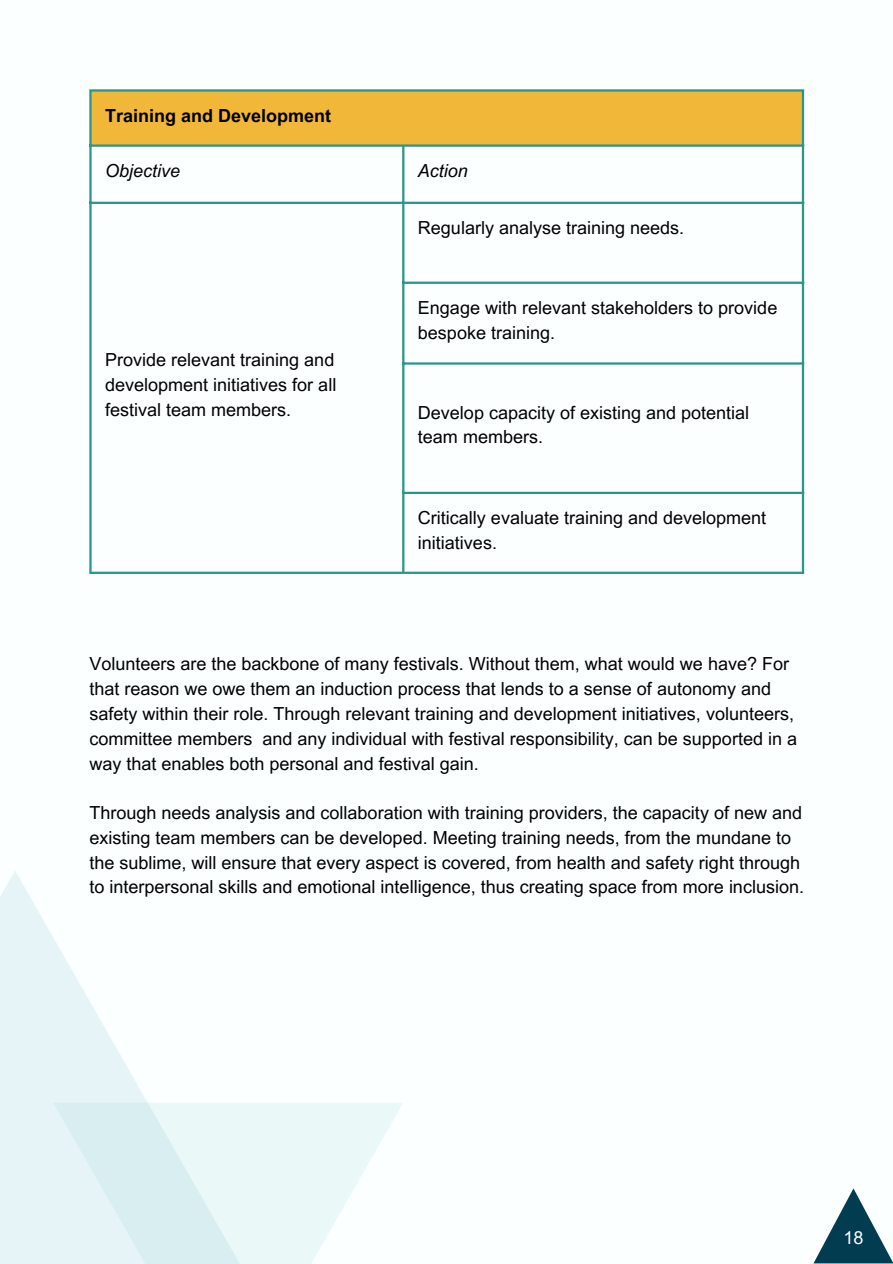
<style>
.page{position:relative;width:893px;height:1264px;background:#fff}
.page>*{position:absolute;margin:0;border:0;box-sizing:border-box;transform-origin:0 0}
.t1{font:18px/24.8px "Arial MT Pro";color:#000}
.t2{font:700 18px "Arial MT Pro";color:#000}
.t3{font:italic 18px "Arial MT Pro";color:#000}
.t4{font:18px "Arial MT Pro";color:#fbffff}
</style>
<div class="page">
<div style="left:0;top:0;width:892px;height:1263px;background:#fbffff"></div>
<div style="left:0;top:870px;width:280px;height:393px;background:linear-gradient(to right,#eaf5f8,#fff)"></div>
<div style="left:53px;top:1102px;width:350px;height:161px;background:linear-gradient(to right,#daeef2,#f5fdfc)"></div>
<div style="left:90px;top:90px;width:713px;height:56px;background:#f1b739"></div>
<hr style="left:89px;top:92px;width:3px;height:479px;background:#2a948e">
<hr style="left:402px;top:147px;width:2px;height:424px;background:#2a948e">
<hr style="left:801px;top:92px;width:3px;height:479px;background:#2a948e">
<hr style="left:89px;top:89px;width:715px;height:3px;background:#2a948e">
<hr style="left:89px;top:144px;width:715px;height:3px;background:#2a948e">
<hr style="left:89px;top:202px;width:715px;height:2px;background:#2a948e">
<hr style="left:402px;top:281px;width:402px;height:3px;background:#2a948e">
<hr style="left:402px;top:362px;width:402px;height:2px;background:#2a948e">
<hr style="left:402px;top:492px;width:402px;height:2px;background:#2a948e">
<hr style="left:89px;top:571px;width:715px;height:3px;background:#2a948e">
<svg style="left:813px;top:1188px;width:79px;height:75px"></svg>
<p class="t2" style="left:105px;top:109px;width:228px">Training and Development</p>
<p class="t3" style="left:105px;top:164px;width:77px">Objective</p>
<p class="t3" style="left:418px;top:164px;width:52px">Action</p>
<p class="t1" style="left:418px;top:218px;width:268px">Regularly analyse training needs.</p>
<p class="t1" style="left:105px;top:349px;width:233px;text-align:justify">Provide relevant training and development initiatives for all festival team members.</p>
<p class="t1" style="left:418px;top:298px;width:361px">Engage with relevant stakeholders to provide bespoke training.</p>
<p class="t1" style="left:418px;top:402px;width:333px">Develop capacity of existing and potential team members.</p>
<p class="t1" style="left:418px;top:508px;width:350px">Critically evaluate training and development initiatives.</p>
<p class="t1" style="left:89px;top:654px;width:709px">Volunteers are the backbone of many festivals. Without them, what would we have? For that reason we owe them an induction process that lends to a sense of autonomy and safety within their role. Through relevant training and development initiatives, volunteers, committee members and any individual with festival responsibility, can be supported in a way that enables both personal and festival gain.</p>
<p class="t1" style="left:89px;top:802px;width:716px">Through needs analysis and collaboration with training providers, the capacity of new and existing team members can be developed. Meeting training needs, from the mundane to the sublime, will ensure that every aspect is covered, from health and safety right through to interpersonal skills and emotional intelligence, thus creating space from more inclusion.</p>
<p class="t4" style="left:843px;top:1230px;width:22px">18</p>
</div>
